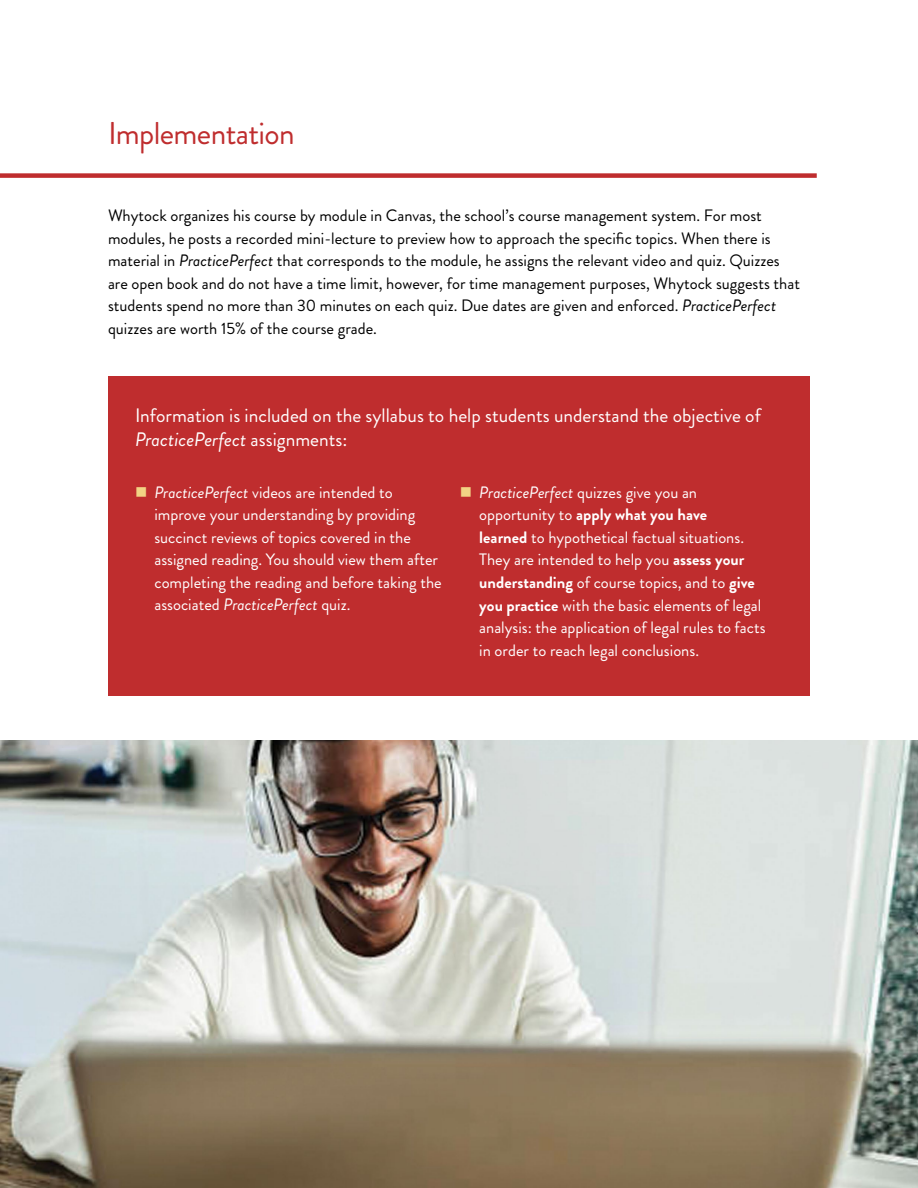
<style>
.page{position:relative;width:918px;height:1188px;background:#fff}
.page>*{position:absolute;margin:0;border:0;box-sizing:border-box;transform-origin:0 0}
.t1{font:31.5px "Brandon Grotesque";letter-spacing:-.02em;color:#bf2d2e}
.t2{font:19.5px/24px "Brandon Grotesque";color:#fff}
.t3{font:16.5px/22.5px "Brandon Grotesque";color:#fff}
.t4{font:16.5px/22.5px "Brandon Grotesque";color:#000}
.s1{font-style:italic}
.s2{color:#f2d384}
.s3{font-weight:700}
</style>
<div class="page">
<div style="left:0;top:173px;width:817px;height:5px;background:#bf2d2e"></div>
<img style="left:0;top:741px;width:917px;height:447px">
<div style="left:108px;top:376px;width:702px;height:320px;background:#bf2d2e"></div>
<h1 class="t1" style="left:108px;top:111px;width:188px">Implementation</h1>
<p class="t4" style="left:108px;top:205px;width:694px">Whytock organizes his course by module in Canvas, the school’s course management system. For most modules, he posts a recorded mini-lecture to preview how to approach the specific topics. When there is material in <span class="s1">PracticePerfect</span> that corresponds to the module, he assigns the relevant video and quiz. Quizzes are open book and do not have a time limit, however, for time management purposes, Whytock suggests that students spend no more than 30 minutes on each quiz. Due dates are given and enforced. <span class="s1">PracticePerfect </span>quizzes are worth 15% of the course grade.</p>
<p class="t2" style="left:135px;top:404px;width:627px">Information is included on the syllabus to help students understand the objective of<br><span class="s1">PracticePerfect</span> assignments:</p>
<p class="t3" style="left:154px;top:481px;width:289px;text-indent:-19px"><span class="s2">■</span> <span class="s1">PracticePerfect</span> videos are intended to improve your understanding by providing succinct reviews of topics covered in the assigned reading. You should view them after completing the reading and before taking the associated <span class="s1">PracticePerfect</span> quiz.</p>
<p class="t3" style="left:479px;top:481px;width:288px;text-indent:-19px"><span class="s2">■</span> <span class="s1">PracticePerfect</span> quizzes give you an opportunity to <span class="s3">apply what you have<br>learned</span> to hypothetical factual situations.<br>They are intended to help you <span class="s3">assess your understanding</span> of course topics, and to <span class="s3">give you practice</span> with the basic elements of legal analysis: the application of legal rules to facts in order to reach legal conclusions.</p>
</div>
